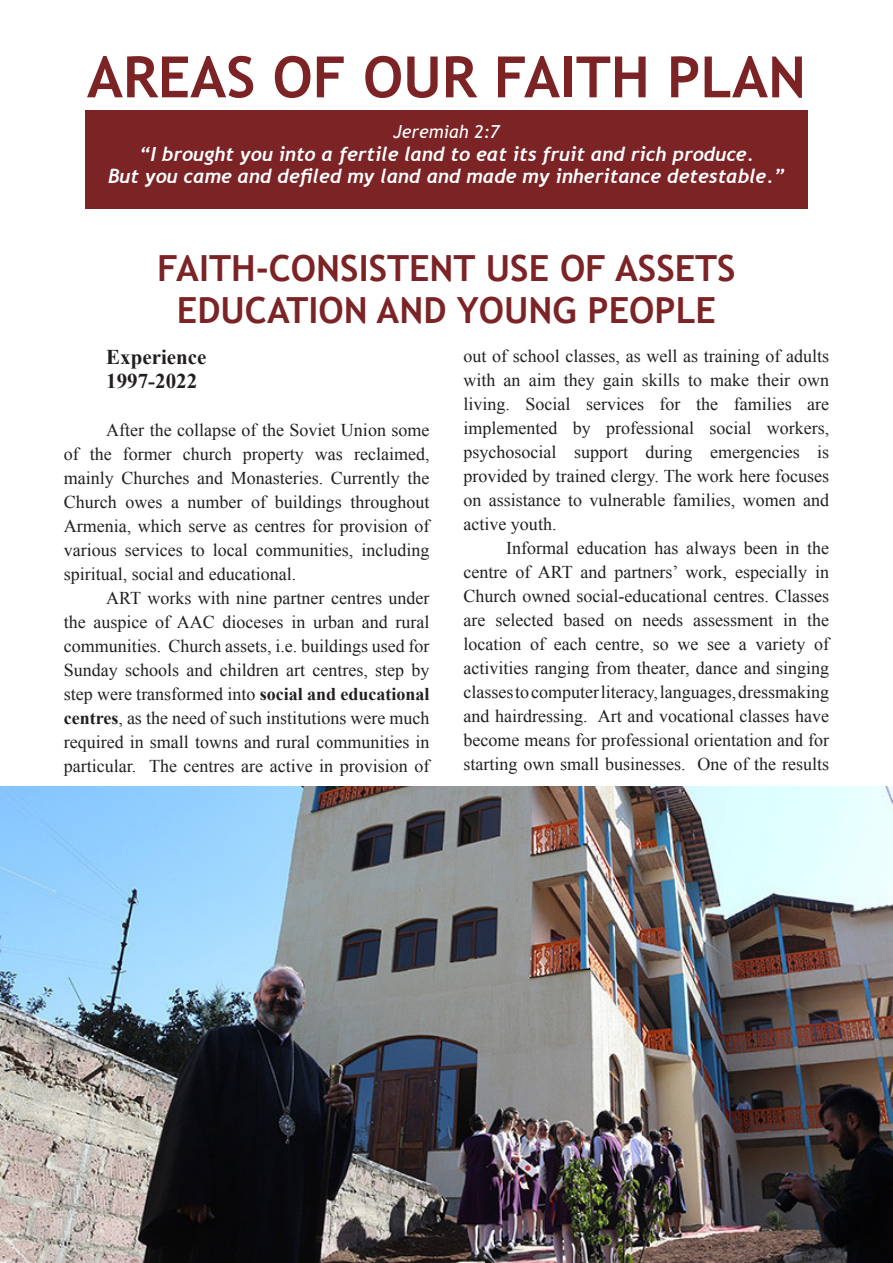
<style>
.page{position:relative;width:893px;height:1263px;background:#fff}
.page>*{position:absolute;margin:0;border:0;box-sizing:border-box;transform-origin:0 0}
.Default{font:700 57px "Trebuchet MS";color:#7c2326}
.Default-2{font:700 36px "Trebuchet MS";color:#7c2326}
.Default-3{font:700 21px "Times New Roman";color:#231f20}
.yiv0056346640ydpb31f{font:italic 700 19.5px "Trebuchet";color:#fff}
.Default-4{font:18px/24px "Times New Roman";color:#231f20;text-align:justify}
.t1{font:italic 18px "Trebuchet MS";color:#fff}
.s1{font-weight:700}
</style>
<div class="page">
<img style="left:0;top:787px;width:893px;height:476px">
<div style="left:85px;top:111px;width:723px;height:98px;background:#7c2326"></div>
<p class="Default" style="left:87px;top:41px;width:36px">AREA</p>
<p class="Default" style="left:226px;top:41px;width:176px">S OF OUR</p>
<p class="Default" style="left:494px;top:41px;width:275px">FAITH PLAN</p>
<p class="t1" style="left:393px;top:121px;width:108px">Jeremiah 2:7</p>
<p class="yiv0056346640ydpb31f" style="left:139px;top:142px;width:616px">“I brought you into a fertile land to eat its fruit and rich produce.</p>
<p class="yiv0056346640ydpb31f" style="left:108px;top:164px;width:678px">But you came and defiled my land and made my inheritance detestable.”</p>
<p class="Default-2" style="left:157px;top:246px;width:580px">FAITH-CONSISTENT USE OF ASSETS</p>
<p class="Default-2" style="left:177px;top:288px;width:22px">EDU</p>
<p class="Default-2" style="left:245px;top:288px;width:83px">CATION</p>
<p class="Default-2" style="left:377px;top:288px;width:24px">AND</p>
<p class="Default-2" style="left:457px;top:288px;width:47px">YOUNG</p>
<p class="Default-2" style="left:588px;top:288px;width:126px">PEOPLE</p>
<p class="Default-3" style="left:106px;top:342px;width:102px">Experience</p>
<p class="Default-3" style="left:106px;top:366px;width:92px">1997-2022</p>
<p class="Default-4" style="left:64px;top:417px;width:367px;text-indent:43px">After the collapse of the Soviet Union some of the former church property was reclaimed, mainly Churches and Monasteries. Currently the Church owes a number of buildings throughout Armenia, which serve as centres for provision of various services to local communities, including spiritual, social and educational.</p>
<p class="Default-4" style="left:64px;top:585px;width:367px;text-indent:43px">ART works with nine partner centres under the auspice of AAC dioceses in urban and rural communities. Church assets, i.e. buildings used for Sunday schools and children art centres, step by step were transformed into <span class="s1">social and educational centres</span>, as the need of such institutions were much required in small towns and rural communities in particular. The centres are active in provision of</p>
<p class="Default-4" style="left:463px;top:344px;width:367px">out of school classes, as well as training of adults with an aim they gain skills to make their own living. Social services for the families are implemented by professional social workers, psychosocial support during emergencies is provided by trained clergy. The work here focuses on assistance to vulnerable families, women and active youth.</p>
<p class="Default-4" style="left:463px;top:536px;width:367px;text-indent:43px">Informal education has always been in the centre of ART and partners’ work, especially in Church owned social-educational centres. Classes are selected based on needs assessment in the location of each centre, so we see a variety of activities ranging from theater, dance and singing classes to computer literacy, languages, dressmaking and hairdressing. Art and vocational classes have become means for professional orientation and for starting own small businesses. One of the results</p>
</div>
